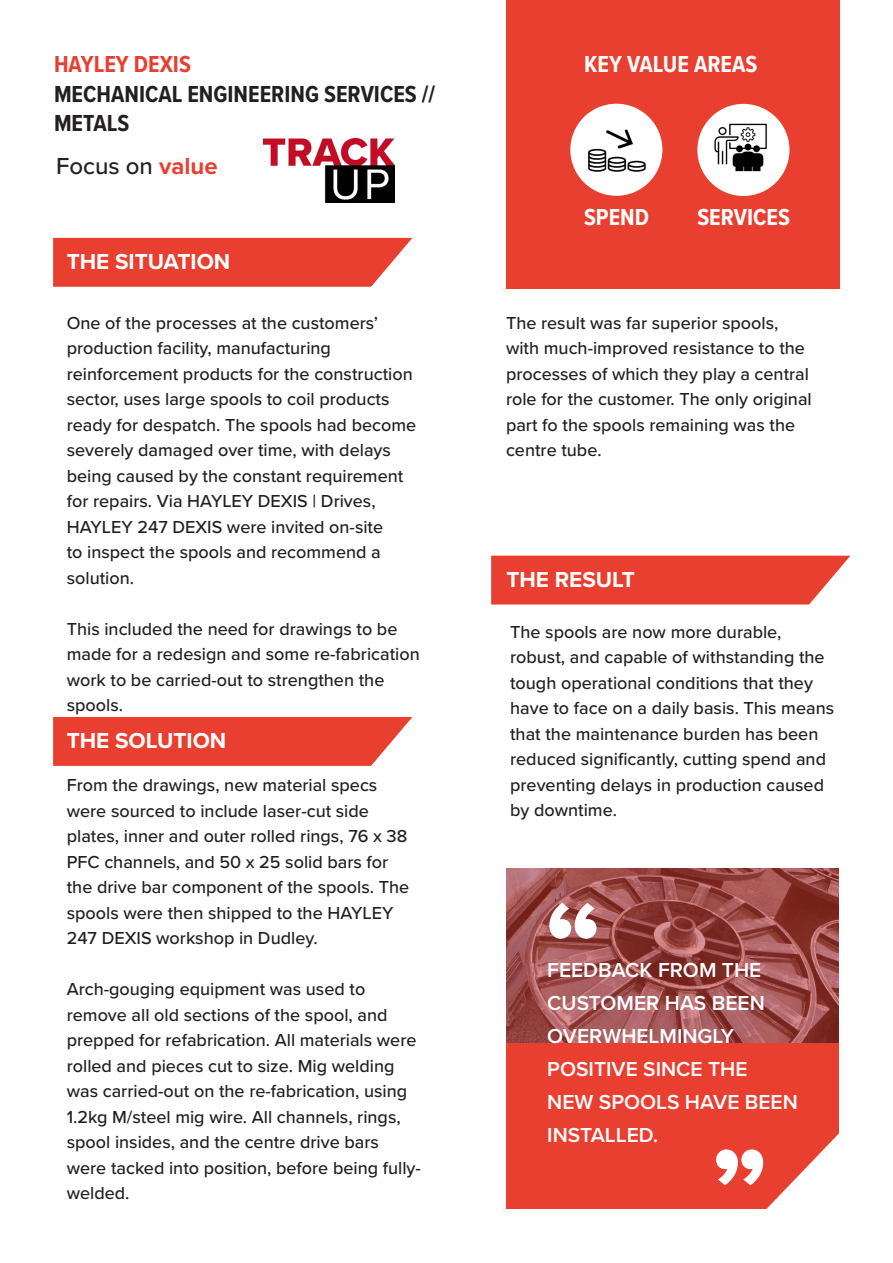
<style>
.page{position:relative;width:893px;height:1263px;background:#fff}
.page>*{position:absolute;margin:0;border:0;box-sizing:border-box;transform-origin:0 0}
.t1{font:112.5px "Proxima Nova Extrabld";color:#fff}
.t2{font:700 24px/28.8px "Proxima Nova Cond";color:#231f20}
.t3{font:700 24px "Proxima Nova Cond";color:#fff}
.t4{font:500 24px "Proxima Nova";color:#231f20}
.t5{font:700 24px "Proxima Nova Cond";color:#e93f30}
.t6{font:700 22.5px "Proxima Nova";color:#fff}
.t7{font:600 21px/33px "Proxima Nova";color:#fff}
.t8{font:500 18px/25.5px "Proxima Nova";color:#231f20}
.s1{font-weight:700;color:#e93f30}
</style>
<div class="page">
<div style="left:506px;top:0;width:334px;height:289px;background:#e93f30"></div>
<div style="left:491px;top:556px;width:359px;height:48px;background:#e93f30"></div>
<svg style="left:53px;top:717px;width:359px;height:49px;background:#ea4a3c"></svg>
<svg style="left:53px;top:238px;width:359px;height:49px;background:#ea4a3c"></svg>
<div style="left:506px;top:1057px;width:333px;height:152px;background:#e93f30"></div>
<svg style="left:506px;top:868px;width:333px;height:189px;background:#a24d4a"></svg>
<div style="left:570px;top:104px;width:92px;height:92px;background:#fff;border-radius:50%"></div>
<img style="left:580px;top:115px;width:69px;height:65px">
<img style="left:264px;top:138px;width:131px;height:65px">
<div style="left:697px;top:104px;width:92px;height:92px;background:#fff;border-radius:50%"></div>
<img style="left:707px;top:115px;width:69px;height:65px">
<p class="t5" style="left:54px;top:46px;width:138px">HAYLEY DEXIS</p>
<p class="t2" style="left:54px;top:79px;width:383px">MECHANICAL ENGINEERING SERVICES //<br>METALS</p>
<p class="t4" style="left:56px;top:148px;width:163px">Focus on <span class="s1">value</span></p>
<p class="t6" style="left:67px;top:245px;width:165px">THE SITUATION</p>
<p class="t8" style="left:67px;top:309px;width:351px">One of the processes at the customers’ production facility, manufacturing reinforcement products for the construction sector, uses large spools to coil products ready for despatch. The spools had become severely damaged over time, with delays being caused by the constant requirement for repairs. Via HAYLEY DEXIS | Drives, HAYLEY 247 DEXIS were invited on-site<br>to inspect the spools and recommend a solution.</p>
<p class="t8" style="left:67px;top:615px;width:354px">This included the need for drawings to be made for a redesign and some re-fabrication work to be carried-out to strengthen the spools.</p>
<p class="t6" style="left:67px;top:723px;width:161px">THE SOLUTION</p>
<p class="t8" style="left:67px;top:772px;width:344px">From the drawings, new material specs were sourced to include laser-cut side plates, inner and outer rolled rings, 76 x 38<br>PFC channels, and 50 x 25 solid bars for the drive bar component of the spools. The spools were then shipped to the HAYLEY 247 DEXIS workshop in Dudley.</p>
<p class="t8" style="left:67px;top:976px;width:356px">Arch-gouging equipment was used to remove all old sections of the spool, and prepped for refabrication. All materials were rolled and pieces cut to size. Mig welding was carried-out on the re-fabrication, using 1.2kg M/steel mig wire. All channels, rings, spool insides, and the centre drive bars were tacked into position, before being fully&shy;welded.</p>
<p class="t3" style="left:584px;top:46px;width:175px">KEY VALUE AREAS</p>
<p class="t3" style="left:584px;top:199px;width:67px">SPEND</p>
<p class="t3" style="left:697px;top:199px;width:94px">SERVICES</p>
<p class="t8" style="left:506px;top:309px;width:307px">The result was far superior spools, with much-improved resistance to the processes of which they play a central role for the customer. The only original part fo the spools remaining was the centre tube.</p>
<p class="t6" style="left:506px;top:563px;width:130px">THE RESULT</p>
<p class="t8" style="left:510px;top:618px;width:326px">The spools are now more durable, robust, and capable of withstanding the tough operational conditions that they have to face on a daily basis. This means that the maintenance burden has been reduced significantly, cutting spend and preventing delays in production caused by downtime.</p>
<p class="t1" style="left:546px;top:858px;width:57px">“</p>
<p class="t7" style="left:547px;top:953px;width:252px">FEEDBACK FROM THE<br>CUSTOMER HAS BEEN<br>OVERWHELMINGLY<br>POSITIVE SINCE THE<br>NEW SPOOLS HAVE BEEN<br>INSTALLED.</p>
<p class="t1" style="left:767px;top:1230px;width:57px;rotate:-180deg">“</p>
</div>
